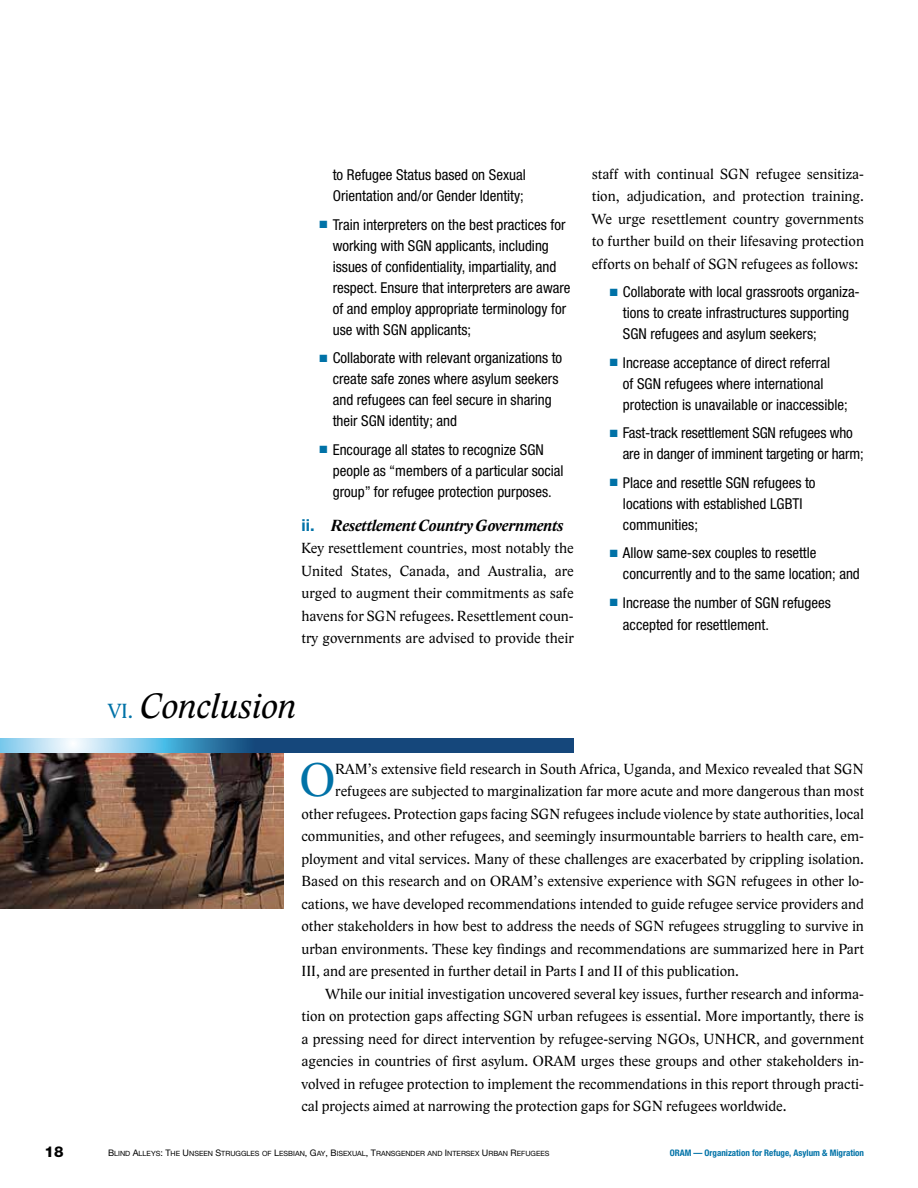
<style>
.page{position:relative;width:918px;height:1188px;background:#fff}
.page>*{position:absolute;margin:0;border:0;box-sizing:border-box;transform-origin:0 0}
.t1{font:48.15px "Lido STF";color:#0072a7}
.t2{font:italic 36px "Lido STF";color:#000}
.t3{font:italic 700 16.5px "Lido STF";color:#000}
.t4{font:15px/22.5px "Lido STF";color:#000;text-align:justify}
.t5{font:condensed 15px/21px "Helvetica Neue";color:#000}
.t6{font:800 15px "Helvetica Neue";color:#000}
.t7{font:700 condensed 9px "Helvetica Neue";color:#0072a7}
.t8{font:7.2px "Helvetica Neue Roman SC800";color:#000}
.s1{color:#0072a7}
.s2{font-family:"Helvetica Neue";font-style:normal;color:#0072a7}
.s3{font-style:normal;font-size:21px;color:#0072a7}
.s4{font-size:9px}
</style>
<div class="page">
<img style="left:0;top:752px;width:284px;height:156px">
<svg style="left:0;top:738px;width:574px;height:14px;background:#457aa5"></svg>
<p class="t5" style="left:333px;top:164px;width:195px">to Refugee Status based on Sexual<br>Orientation and/or Gender Identity;</p>
<p class="t5" style="left:333px;top:214px;width:239px;text-indent:-13px"><span class="s1">■</span> Train interpreters on the best practices for working with SGN applicants, including issues of confidentiality, impartiality, and respect. Ensure that interpreters are aware of and employ appropriate terminology for use with SGN applicants;</p>
<p class="t5" style="left:333px;top:347px;width:231px;text-indent:-13px"><span class="s1">■</span> Collaborate with relevant organizations to create safe zones where asylum seekers and refugees can feel secure in sharing their SGN identity; and</p>
<p class="t5" style="left:333px;top:439px;width:232px;text-indent:-13px"><span class="s1">■</span> Encourage all states to recognize SGN people as “members of a particular social group” for refugee protection purposes.</p>
<p class="t3" style="left:302px;top:515px;width:263px"><span class="s2">ii.</span> Resettlement Country Governments</p>
<p class="t4" style="left:302px;top:537px;width:274px">Key resettlement countries, most notably the United States, Canada, and Australia, are urged to augment their commitments as safe havens for SGN refugees. Resettlement coun&shy;try governments are advised to provide their</p>
<p class="t4" style="left:592px;top:163px;width:274px">staff with continual SGN refugee sensitiza&shy;tion, adjudication, and protection training.<br>We urge resettlement country governments to further build on their lifesaving protection efforts on behalf of SGN refugees as follows:</p>
<p class="t5" style="left:623px;top:282px;width:238px;text-indent:-13px"><span class="s1">■</span> Collaborate with local grassroots organiza&shy;tions to create infrastructures supporting<br>SGN refugees and asylum seekers;</p>
<p class="t5" style="left:623px;top:352px;width:226px;text-indent:-13px"><span class="s1">■</span> Increase acceptance of direct referral<br>of SGN refugees where international protection is unavailable or inaccessible;</p>
<p class="t5" style="left:623px;top:423px;width:242px;text-indent:-13px"><span class="s1">■</span> Fast-track resettlement SGN refugees who are in danger of imminent targeting or harm;</p>
<p class="t5" style="left:623px;top:472px;width:194px;text-indent:-13px"><span class="s1">■</span> Place and resettle SGN refugees to locations with established LGBTI communities;</p>
<p class="t5" style="left:623px;top:543px;width:238px;text-indent:-13px"><span class="s1">■</span> Allow same-sex couples to resettle concurrently and to the same location; and</p>
<p class="t5" style="left:623px;top:591px;width:209px;line-height:22.5px;text-indent:-13px"><span class="s1">■</span> Increase the number of SGN refugees accepted for resettlement.</p>
<h2 class="t2" style="left:108px;top:685px;width:190px"><span class="s3">VI.</span> Conclusion</h2>
<h1 class="t1" style="left:300px;top:751px;width:37px">O</h1>
<p class="t4" style="left:335px;top:758px;width:530px">RAM’s extensive field research in South Africa, Uganda, and Mexico revealed that SGN</p>
<p class="t4" style="left:335px;top:780px;width:530px">refugees are subjected to marginalization far more acute and more dangerous than most</p>
<p class="t4" style="left:302px;top:803px;width:564px">other refugees. Protection gaps facing SGN refugees include violence by state authorities, local</p>
<p class="t4" style="left:302px;top:825px;width:564px">communities, and other refugees, and seemingly insurmountable barriers to health care, em-</p>
<p class="t4" style="left:302px;top:848px;width:564px">ployment and vital services. Many of these challenges are exacerbated by crippling isolation.</p>
<p class="t4" style="left:302px;top:870px;width:564px">Based on this research and on ORAM’s extensive experience with SGN refugees in other lo-</p>
<p class="t4" style="left:302px;top:893px;width:564px">cations, we have developed recommendations intended to guide refugee service providers and</p>
<p class="t4" style="left:302px;top:915px;width:564px">other stakeholders in how best to address the needs of SGN refugees struggling to survive in</p>
<p class="t4" style="left:302px;top:938px;width:564px">urban environments. These key findings and recommendations are summarized here in Part</p>
<p class="t4" style="left:302px;top:960px;width:439px">III, and are presented in further detail in Parts I and II of this publication.</p>
<p class="t4" style="left:325px;top:983px;width:540px">While our initial investigation uncovered several key issues, further research and informa-</p>
<p class="t4" style="left:302px;top:1005px;width:564px">tion on protection gaps affecting SGN urban refugees is essential. More importantly, there is</p>
<p class="t4" style="left:302px;top:1028px;width:564px">a pressing need for direct intervention by refugee-serving NGOs, UNHCR, and government</p>
<p class="t4" style="left:302px;top:1050px;width:564px">agencies in countries of first asylum. ORAM urges these groups and other stakeholders in-</p>
<p class="t4" style="left:302px;top:1073px;width:564px">volved in refugee protection to implement the recommendations in this report through practi-</p>
<p class="t4" style="left:302px;top:1095px;width:486px">cal projects aimed at narrowing the protection gaps for SGN refugees worldwide.</p>
<p class="t6" style="left:45px;top:1143px;width:20px">18</p>
<p class="t8" style="left:108px;top:1149px;width:443px"><span class="s4">B</span>LIND <span class="s4">A</span>LLEYS<span class="s4">: T</span>HE <span class="s4">U</span>NSEEN <span class="s4">S</span>TRUGGLES OF <span class="s4">L</span>ESBIAN<span class="s4">, G</span>AY<span class="s4">, B</span>ISEXUAL<span class="s4">, T</span>RANSGENDER AND <span class="s4">I</span> NTERSEX <span class="s4">U</span>RBAN <span class="s4">R</span>EFUGEES</p>
<p class="t7" style="left:670px;top:1147px;width:196px">ORAM — Organization for Refuge, Asylum &amp; Migration</p>
</div>
